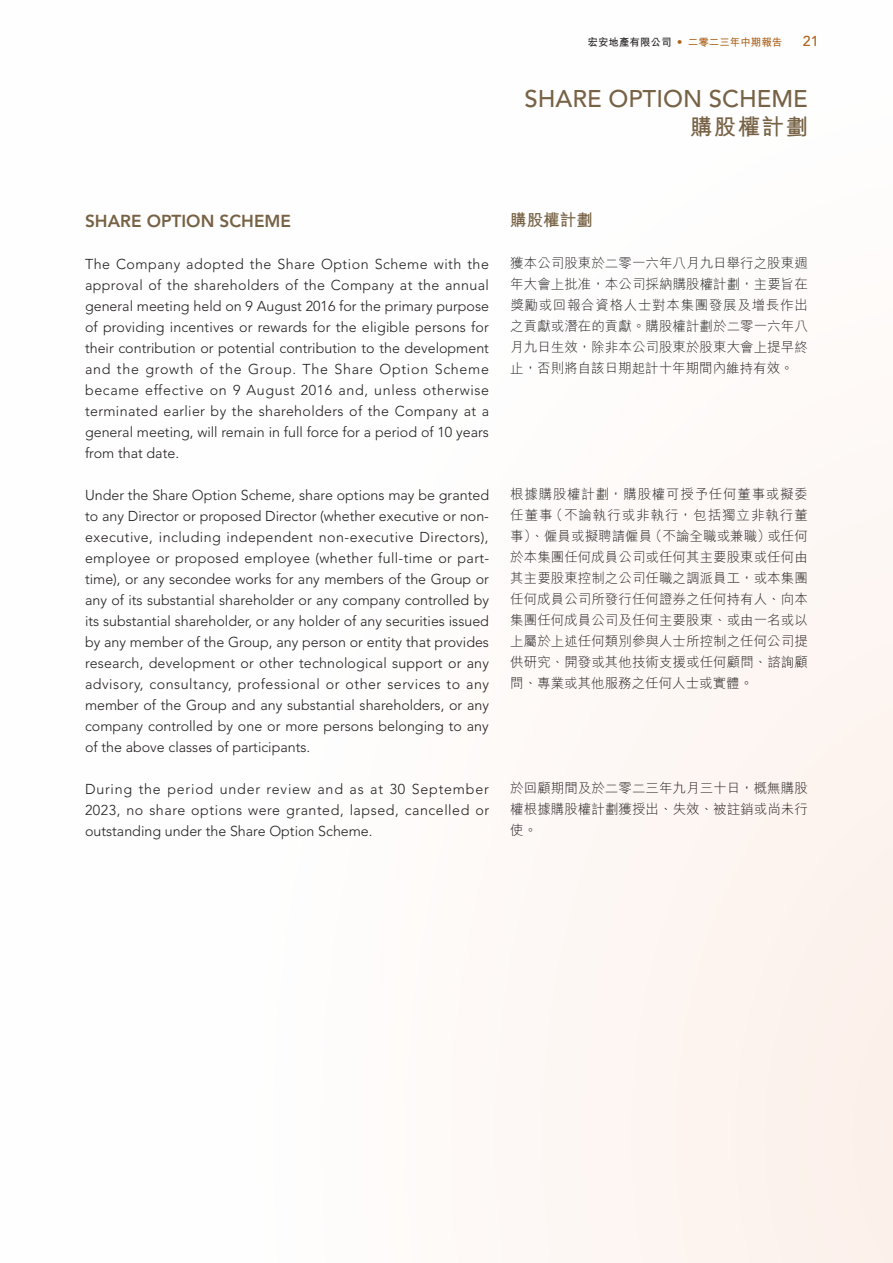
<style>
.page{position:relative;width:893px;height:1263px;background:#fff}
.page>*{position:absolute;margin:0;border:0;box-sizing:border-box;transform-origin:0 0}
.t1{font:500 24px "Avenir LT Std";color:#776245}
.t2{font:700 22.5px "M Hei HK";letter-spacing:.06em;color:#776245}
.t3{font:800 17.25px "Avenir LT Std";color:#776245}
.t4{font:700 16.5px "M Hei HK";color:#776245}
.t5{font:300 14.25px/21px "Avenir LT Std";color:#231f20;text-align:justify}
.t6{font:500 14.25px "Avenir LT Std";color:#ad631b}
.t7{font:300 13.5px/21px "M Hei HK";color:#231f20;text-align:justify}
.t8{font:700 10.5px "M Hei HK";color:#ad631b}
.s1{color:#231f20}
</style>
<div class="page">
<div style="left:0;top:0;width:893px;height:1263px;background:linear-gradient(to right,#feffff,#fdf7f3)"></div>
<p class="t8" style="left:588px;top:34px;width:196px"><span class="s1">宏安地產有限公司</span> • 二零二三年中期報告</p>
<p class="t6" style="left:803px;top:33px;width:17px">21</p>
<h1 class="t1" style="left:524px;top:84px;width:285px">SHARE OPTION SCHEME</h1>
<h2 class="t2" style="left:690px;top:111px;width:119px">購股權計劃</h2>
<p class="t3" style="left:85px;top:211px;width:208px">SHARE OPTION SCHEME</p>
<p class="t5" style="left:85px;top:254px;width:406px">The Company adopted the Share Option Scheme with the approval of the shareholders of the Company at the annual general meeting held on 9 August 2016 for the primary purpose of providing incentives or rewards for the eligible persons for their contribution or potential contribution to the development and the growth of the Group. The Share Option Scheme became effective on 9 August 2016 and, unless otherwise terminated earlier by the shareholders of the Company at a general meeting, will remain in full force for a period of 10 years from that date.</p>
<p class="t5" style="left:85px;top:485px;width:406px">Under the Share Option Scheme, share options may be granted to any Director or proposed Director (whether executive or non&shy;executive, including independent non-executive Directors), employee or proposed employee (whether full-time or part&shy;time), or any secondee works for any members of the Group or any of its substantial shareholder or any company controlled by its substantial shareholder, or any holder of any securities issued by any member of the Group, any person or entity that provides research, development or other technological support or any advisory, consultancy, professional or other services to any member of the Group and any substantial shareholders, or any company controlled by one or more persons belonging to any of the above classes of participants.</p>
<p class="t5" style="left:85px;top:779px;width:406px">During the period under review and as at 30 September 2023, no share options were granted, lapsed, cancelled or outstanding under the Share Option Scheme.</p>
<p class="t4" style="left:510px;top:208px;width:84px">購股權計劃</p>
<p class="t7" style="left:510px;top:252px;width:299px">獲本公司股東於二零一六年八月九日舉行之股東週年大會上批准，本公司採納購股權計劃，主要旨在獎勵或回報合資格人士對本集團發展及增長作出之貢獻或潛在的貢獻。購股權計劃於二零一六年八月九日生效，除非本公司股東於股東大會上提早終止，否則將自該日期起計十年期間內維持有效。</p>
<p class="t7" style="left:510px;top:483px;width:299px">根據購股權計劃，購股權可授予任何董事或擬委任董事（不論執行或非執行，包括獨立非執行董事）、僱員或擬聘請僱員（不論全職或兼職）或任何於本集團任何成員公司或任何其主要股東或任何由其主要股東控制之公司任職之調派員工，或本集團任何成員公司所發行任何證券之任何持有人、向本集團任何成員公司及任何主要股東、或由一名或以上屬於上述任何類別參與人士所控制之任何公司提供研究、開發或其他技術支援或任何顧問、諮詢顧問、專業或其他服務之任何人士或實體。</p>
<p class="t7" style="left:510px;top:777px;width:299px">於回顧期間及於二零二三年九月三十日，概無購股權根據購股權計劃獲授出、失效、被註銷或尚未行使。</p>
</div>
